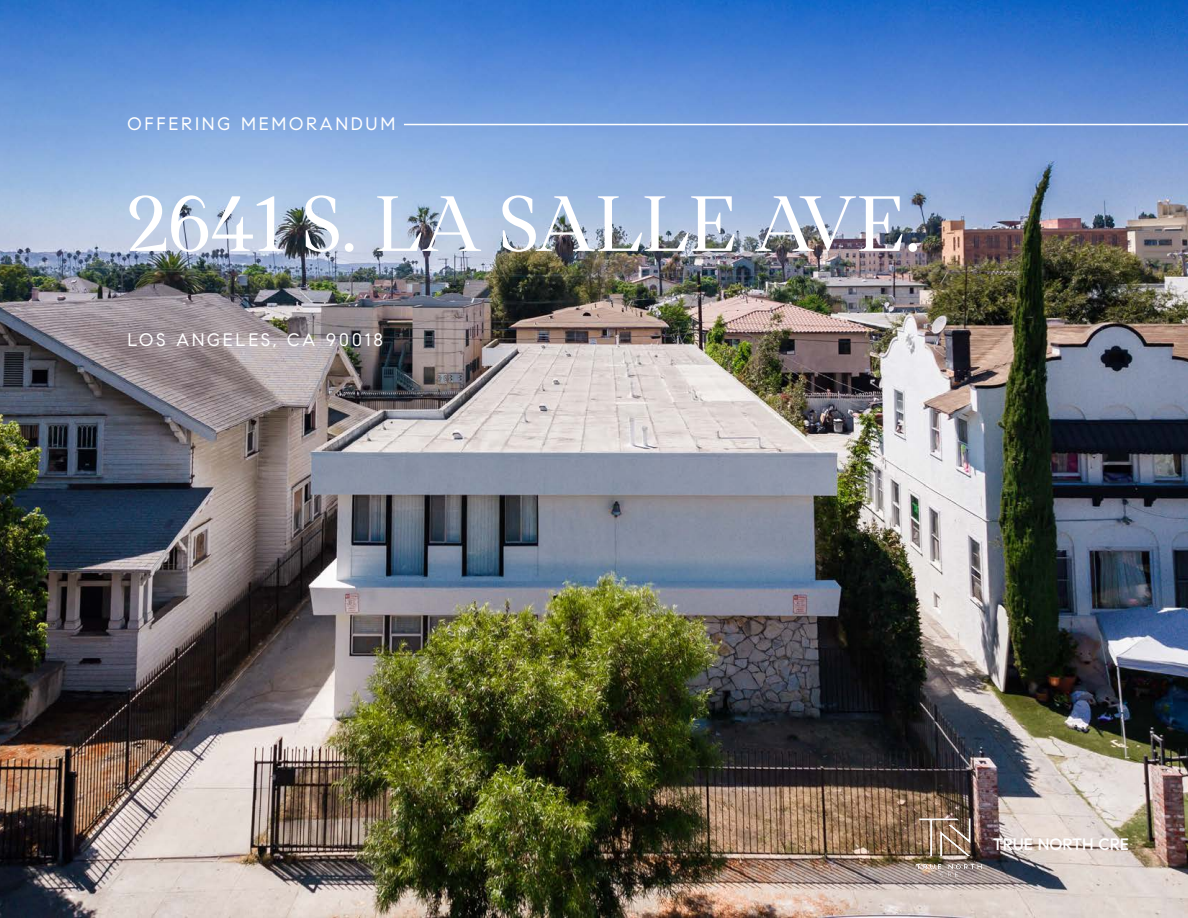
<style>
.page{position:relative;width:1188px;height:918px;background:#fff}
.page>*{position:absolute;margin:0;border:0;box-sizing:border-box;transform-origin:0 0}
.t1{font:78px "Compass Serif";letter-spacing:-.02em;color:#fff}
.t2{font:18px "Compass Sans";letter-spacing:.15em;color:#fff}
.t3{font:500 16.5px "Compass Sans";color:#fff}
</style>
<div class="page">
<img style="left:0;top:0;width:1188px;height:918px">
<img style="left:906px;top:811px;width:87px;height:73px">
<hr style="left:404px;top:124px;width:784px;height:1px;background:#fff">
<p class="t2" style="left:128px;top:113px;width:269px">OFFERING MEMORANDUM</p>
<p class="t1" style="left:128px;top:177px;width:795px">2641 S. LA SALLE AVE.</p>
<p class="t2" style="left:128px;top:329px;width:257px">LOS ANGELES, CA 90018</p>
<p class="t3" style="left:993px;top:834px;width:138px">TRUE NORTH CRE</p>
</div>
